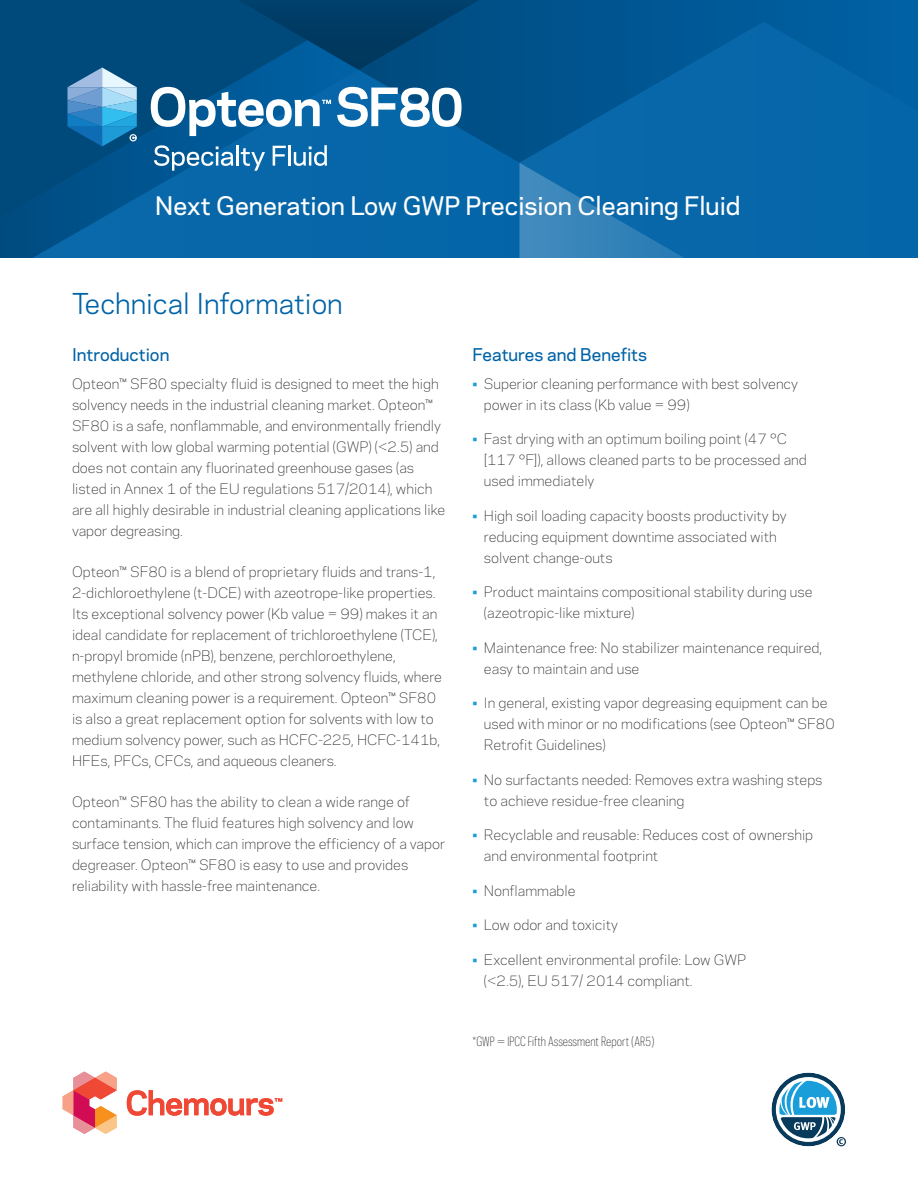
<style>
.page{position:relative;width:918px;height:1188px;background:#fff}
.page>*{position:absolute;margin:0;border:0;box-sizing:border-box;transform-origin:0 0}
.t1{font:27px "Chemours Sans";color:#0163a7}
.t2{font:500 24px "Chemours Sans";color:#fff}
.t3{font:500 16.5px "Chemours Sans";color:#0163a7}
.t4{font:300 13.5px/21px "Chemours Sans";color:#231f20}
.t5{font:300 12px "Chemours Sans Cond";color:#231f20}
.s1{color:#199eda}
</style>
<div class="page">
<div style="left:0;top:0;width:193px;height:40px;background:#00497b"></div>
<div style="left:0;top:40px;width:193px;height:218px;background:#00497b"></div>
<svg style="left:193px;top:0;width:166px;height:70px;background:#004778"></svg>
<svg style="left:359px;top:0;width:559px;height:70px;background:#004f86"></svg>
<svg style="left:31px;top:70px;width:488px;height:188px;background:#045e9c"></svg>
<svg style="left:519px;top:22px;width:399px;height:236px;background:#0965a5"></svg>
<svg style="left:63px;top:1072px;width:54px;height:62px"></svg>
<svg style="left:127px;top:1090px;width:155px;height:26px"></svg>
<svg style="left:771px;top:1073px;width:75px;height:73px"></svg>
<svg style="left:337px;top:87px;width:125px;height:40px"></svg>
<svg style="left:151px;top:87px;width:180px;height:49px"></svg>
<svg style="left:154px;top:145px;width:79px;height:26px"></svg>
<hr style="left:236px;top:145px;width:3px;height:21px;background:#fff">
<svg style="left:241px;top:148px;width:24px;height:23px"></svg>
<svg style="left:273px;top:146px;width:13px;height:20px"></svg>
<hr style="left:288px;top:145px;width:3px;height:21px;background:#fff">
<svg style="left:294px;top:145px;width:33px;height:21px"></svg>
<svg style="left:68px;top:68px;width:69px;height:78px;background:#4d95c4"></svg>
<h2 class="t2" style="left:155px;top:188px;width:587px">Next Generation Low GWP Precision Cleaning Fluid</h2>
<h1 class="t1" style="left:72px;top:283px;width:272px">Technical Information</h1>
<p class="t3" style="left:72px;top:342px;width:99px">Introduction</p>
<p class="t4" style="left:72px;top:372px;width:375px">Opteon™ SF80 specialty fluid is designed to meet the high solvency needs in the industrial cleaning market. Opteon™ SF80 is a safe, nonflammable, and environmentally friendly solvent with low global warming potential (GWP) (&lt;2.5) and does not contain any fluorinated greenhouse gases (as listed in Annex 1 of the EU regulations 517/2014), which are all highly desirable in industrial cleaning applications like vapor degreasing.</p>
<p class="t4" style="left:72px;top:561px;width:372px">Opteon™ SF80 is a blend of proprietary fluids and trans-1, 2-dichloroethylene (t-DCE) with azeotrope-like properties.<br>Its exceptional solvency power (Kb value = 99) makes it an ideal candidate for replacement of trichloroethylene (TCE), n-propyl bromide (nPB), benzene, perchloroethylene, methylene chloride, and other strong solvency fluids, where maximum cleaning power is a requirement. Opteon™ SF80 is also a great replacement option for solvents with low to medium solvency power, such as HCFC-225, HCFC-141b, HFEs, PFCs, CFCs, and aqueous cleaners.</p>
<p class="t4" style="left:72px;top:791px;width:375px">Opteon™ SF80 has the ability to clean a wide range of contaminants. The fluid features high solvency and low surface tension, which can improve the efficiency of a vapor degreaser. Opteon™ SF80 is easy to use and provides reliability with hassle-free maintenance.</p>
<p class="t3" style="left:472px;top:342px;width:176px">Features and Benefits</p>
<p class="t4" style="left:484px;top:372px;width:316px;text-indent:-11px"><span class="s1">•</span> Superior cleaning performance with best solvency power in its class (Kb value = 99)</p>
<p class="t4" style="left:484px;top:428px;width:324px;text-indent:-11px"><span class="s1">•</span> Fast drying with an optimum boiling point (47 °C [117 °F]), allows cleaned parts to be processed and used immediately</p>
<p class="t4" style="left:484px;top:504px;width:304px;text-indent:-11px"><span class="s1">•</span> High soil loading capacity boosts productivity by reducing equipment downtime associated with solvent change-outs</p>
<p class="t4" style="left:484px;top:581px;width:330px;text-indent:-11px"><span class="s1">•</span> Product maintains compositional stability during use (azeotropic-like mixture)</p>
<p class="t4" style="left:484px;top:636px;width:340px;text-indent:-11px"><span class="s1">•</span> Maintenance free: No stabilizer maintenance required, easy to maintain and use</p>
<p class="t4" style="left:484px;top:692px;width:352px;text-indent:-11px"><span class="s1">•</span> In general, existing vapor degreasing equipment can be used with minor or no modifications (see Opteon™ SF80<br>Retrofit Guidelines)</p>
<p class="t4" style="left:484px;top:768px;width:340px;text-indent:-11px"><span class="s1">•</span> No surfactants needed: Removes extra washing steps to achieve residue-free cleaning</p>
<p class="t4" style="left:484px;top:824px;width:331px;text-indent:-11px"><span class="s1">•</span> Recyclable and reusable: Reduces cost of ownership and environmental footprint</p>
<p class="t4" style="left:472px;top:879px;width:105px"><span class="s1">•</span> Nonflammable</p>
<p class="t4" style="left:472px;top:914px;width:147px"><span class="s1">•</span> Low odor and toxicity</p>
<p class="t4" style="left:484px;top:948px;width:264px;text-indent:-11px"><span class="s1">•</span> Excellent environmental profile: Low GWP (&lt;2.5), EU 517/ 2014 compliant.</p>
<p class="t5" style="left:472px;top:1034px;width:184px">*GWP = IPCC Fifth Assessment Report (AR5)</p>
</div>
